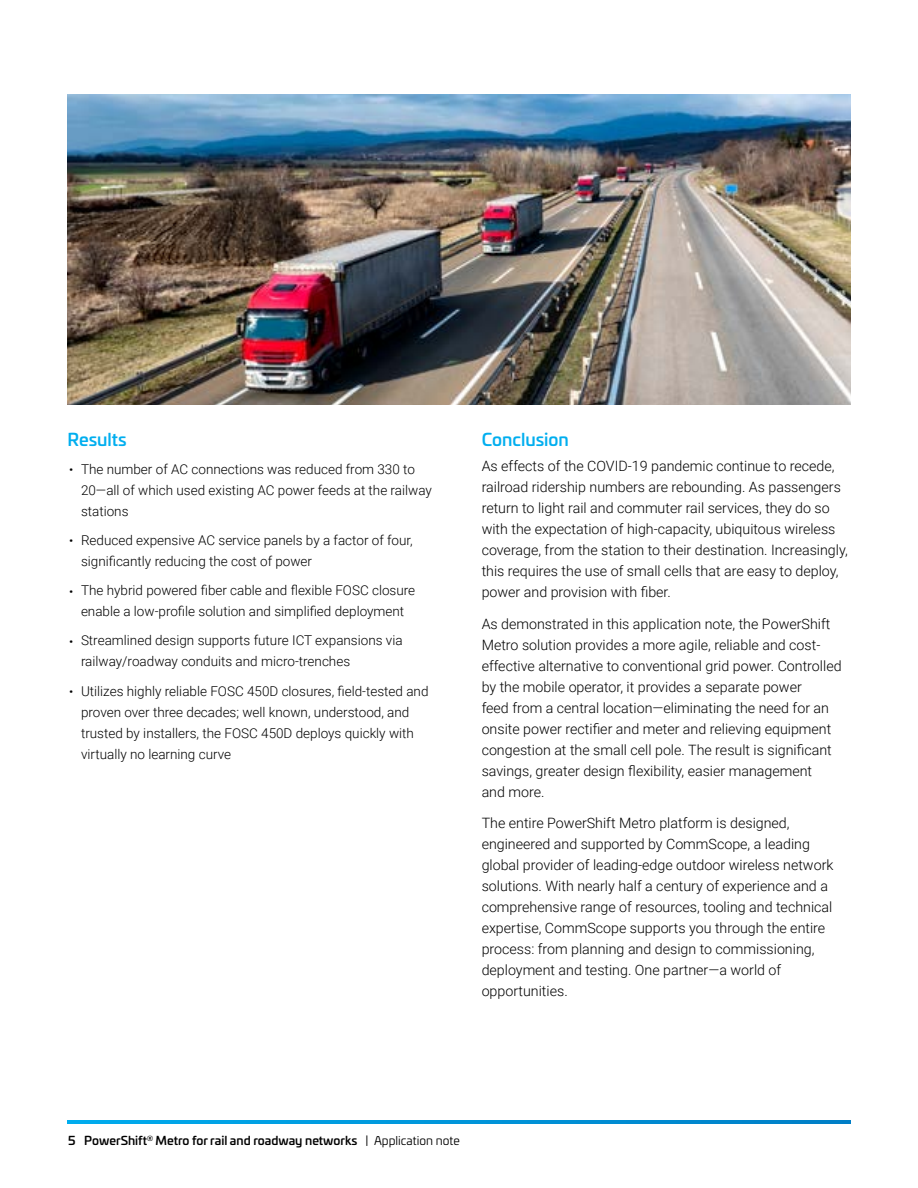
<style>
.page{position:relative;width:918px;height:1188px;background:#fff}
.page>*{position:absolute;margin:0;border:0;box-sizing:border-box;transform-origin:0 0}
.t1{font:500 17.25px "Univia Pro";color:#00aeef}
.t2{font:300 14.25px/21px "Roboto";color:#000}
.t3{font:300 13.5px/21px "Roboto";color:#000}
.t4{font:500 12px "Univia Pro";color:#000}
.s1{font-family:"Frutiger LT Pro";font-size:27px}
.s2{font-weight:400}
</style>
<div class="page">
<svg style="left:68px;top:1121px;width:782px;height:2px;background:#0095d9"></svg>
<img style="left:68px;top:94px;width:782px;height:310px">
<p class="t1" style="left:68px;top:426px;width:61px">Results</p>
<p class="t3" style="left:81px;top:458px;width:352px;text-indent:-14px"><span class="s1">·</span> The number of AC connections was reduced from 330 to<br>20—all of which used existing AC power feeds at the railway stations</p>
<p class="t3" style="left:81px;top:529px;width:333px;text-indent:-14px"><span class="s1">·</span> Reduced expensive AC service panels by a factor of four, significantly reducing the cost of power</p>
<p class="t3" style="left:68px;top:579px;width:349px;text-align:center"><span class="s1">·</span> The hybrid powered fiber cable and flexible FOSC closure enable a low-profile solution and simplified deployment</p>
<p class="t3" style="left:81px;top:630px;width:323px;text-indent:-14px"><span class="s1">·</span> Streamlined design supports future ICT expansions via railway/roadway conduits and micro-trenches</p>
<p class="t3" style="left:81px;top:680px;width:349px;text-indent:-14px"><span class="s1">·</span> Utilizes highly reliable FOSC 450D closures, field-tested and proven over three decades; well known, understood, and trusted by installers, the FOSC 450D deploys quickly with virtually no learning curve</p>
<p class="t1" style="left:482px;top:426px;width:89px">Conclusion</p>
<p class="t2" style="left:482px;top:455px;width:368px">As effects of the COVID-19 pandemic continue to recede, railroad ridership numbers are rebounding. As passengers return to light rail and commuter rail services, they do so with the expectation of high-capacity, ubiquitous wireless coverage, from the station to their destination. Increasingly, this requires the use of small cells that are easy to deploy, power and provision with fiber.</p>
<p class="t2" style="left:482px;top:613px;width:361px">As demonstrated in this application note, the PowerShift Metro solution provides a more agile, reliable and cost&shy;effective alternative to conventional grid power. Controlled by the mobile operator, it provides a separate power<br>feed from a central location—eliminating the need for an onsite power rectifier and meter and relieving equipment congestion at the small cell pole. The result is significant savings, greater design flexibility, easier management<br>and more.</p>
<p class="t2" style="left:482px;top:812px;width:353px">The entire PowerShift Metro platform is designed, engineered and supported by CommScope, a leading global provider of leading-edge outdoor wireless network solutions. With nearly half a century of experience and a comprehensive range of resources, tooling and technical expertise, CommScope supports you through the entire process: from planning and design to commissioning, deployment and testing. One partner—a world of opportunities.</p>
<p class="t4" style="left:68px;top:1131px;width:393px">5 PowerShift<sup>®</sup> Metro for rail and roadway networks <span class="s2">| Application note</span></p>
</div>
